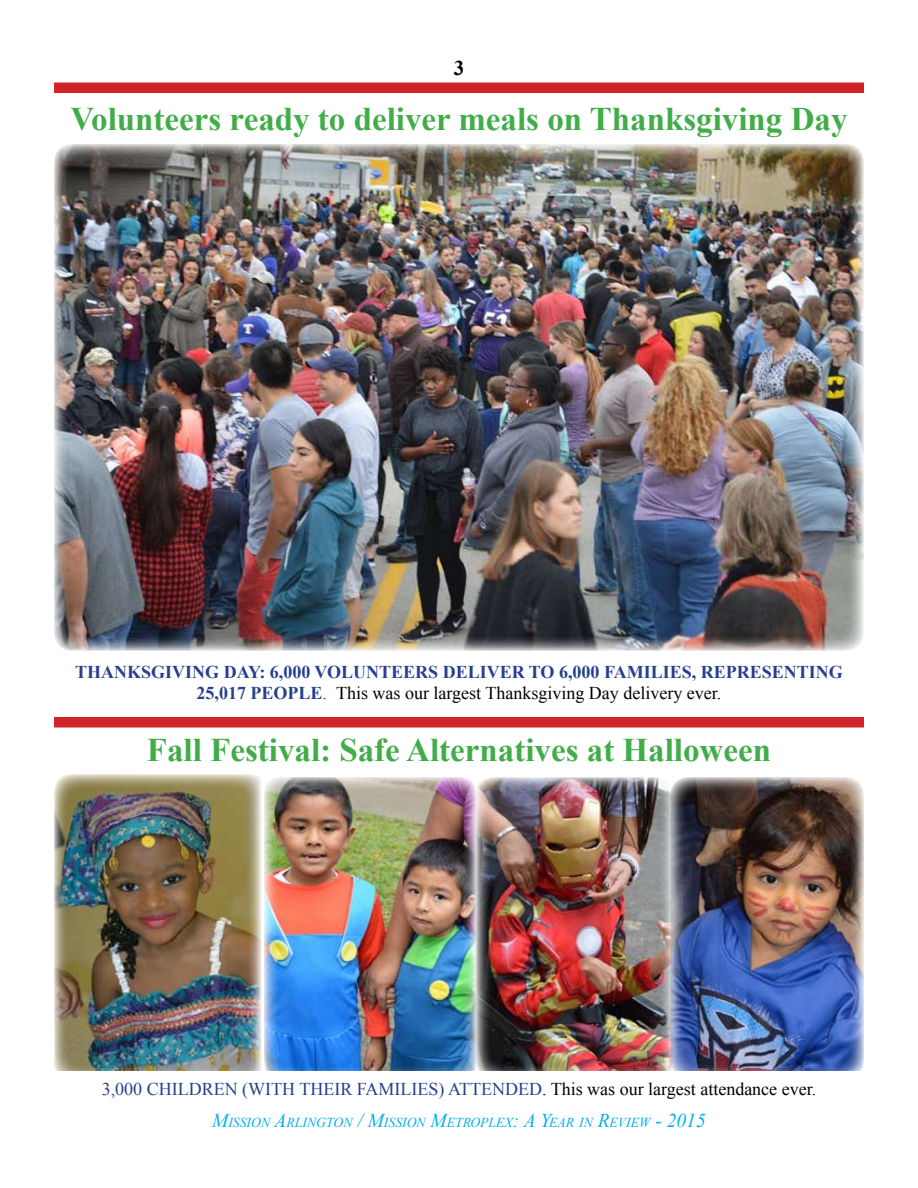
<style>
.page{position:relative;width:918px;height:1188px;background:#fff}
.page>*{position:absolute;margin:0;border:0;box-sizing:border-box;transform-origin:0 0}
.t1{font:700 33px "Times New Roman";color:#41ad49}
.t2{font:700 21px "Times New Roman";color:#000}
.t3{font:700 18px/21.6px "Times New Roman";color:#25408f;text-align:center}
.t4{font:18px "Times New Roman";color:#25408f}
.t5{font:italic 13.65px "Times New Roman";color:#00aeef}
.s1{font-weight:400}
.s2{font-weight:400;color:#000}
.s3{color:#000}
.s4{font-size:19.5px}
</style>
<div class="page">
<img style="left:54px;top:144px;width:810px;height:507px">
<div style="left:54px;top:82px;width:810px;height:11px;background:#d2232a"></div>
<div style="left:54px;top:717px;width:810px;height:11px;background:#d2232a"></div>
<img style="left:54px;top:774px;width:208px;height:297px">
<img style="left:476px;top:777px;width:194px;height:294px">
<img style="left:670px;top:777px;width:194px;height:294px">
<img style="left:264px;top:777px;width:212px;height:294px">
<p class="t2" style="left:454px;top:53px;width:12px">3</p>
<h1 class="t1" style="left:70px;top:96px;width:779px">Volunteers ready to deliver meals on Thanksgiving Day</h1>
<p class="t3" style="left:75px;top:661px;width:769px">Thanksgiving Day: 6,000 volunteers deliver to 6,000 families, representing<br>25,017 people<span class="s1">.</span> <span class="s2">This was our largest Thanksgiving Day delivery ever.</span></p>
<h1 class="t1" style="left:147px;top:727px;width:626px">Fall Festival: Safe Alternatives at Halloween</h1>
<p class="t4" style="left:102px;top:1077px;width:716px">3,000 Children (with their families) attended <span class="s3">. This was our largest attendance ever.</span></p>
<p class="t5" style="left:212px;top:1113px;width:495px"><span class="s4">M</span>ISSION <span class="s4">A</span>RLINGTON <span class="s4">/ M</span>ISSION <span class="s4">M</span>ETROPLEX<span class="s4">: A Y</span>EAR IN <span class="s4">R</span>EVIEW <span class="s4">- 2015</span></p>
</div>
